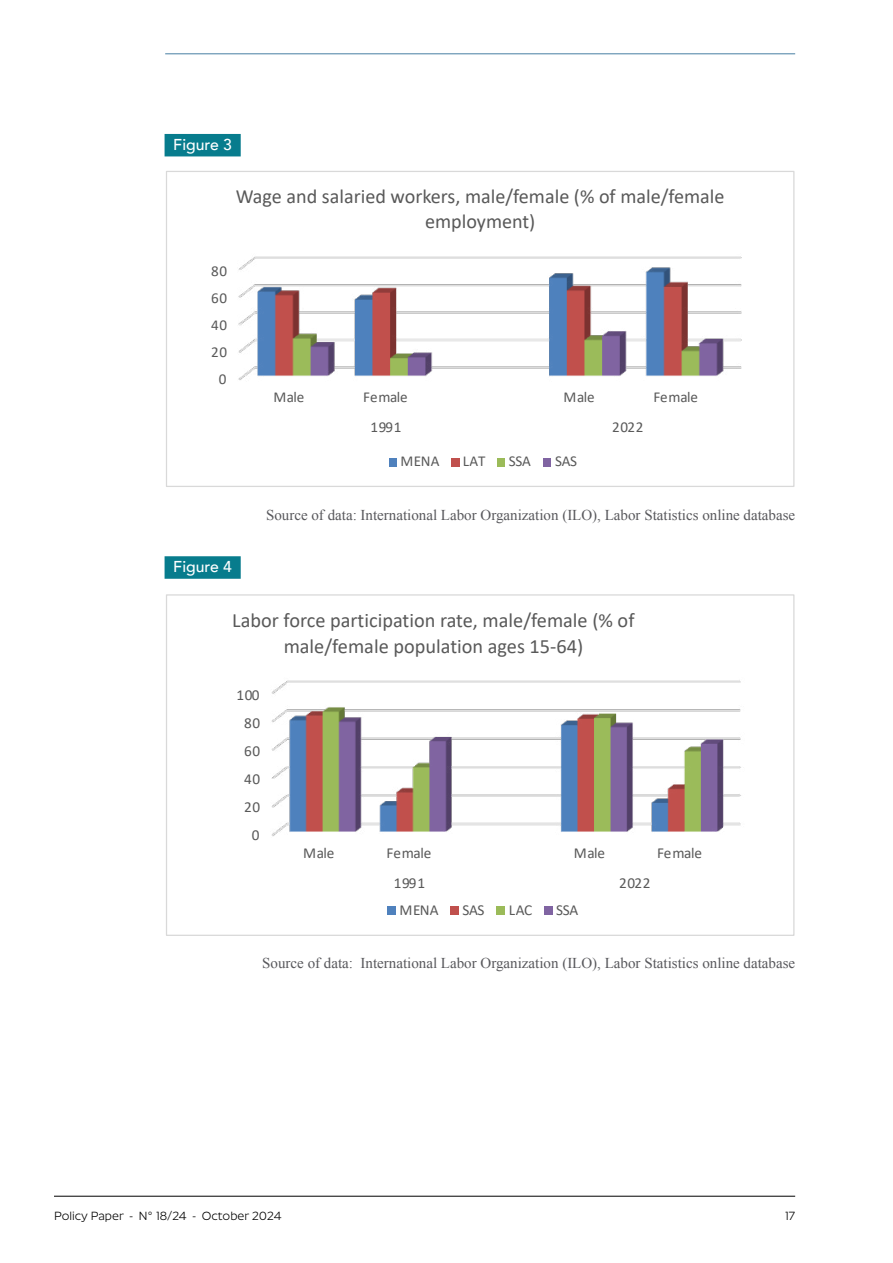
<style>
.page{position:relative;width:893px;height:1263px;background:#fff}
.page>*{position:absolute;margin:0;border:0;box-sizing:border-box;transform-origin:0 0}
.t1{font:20.25px/25.3px "Calibri";color:#595959;text-align:center}
.t2{font:20.1px/25.2px "Calibri";color:#595959;text-align:center}
.t3{font:500 15.75px "Avenir";color:#fff}
.t4{font:15.3px "Calibri";letter-spacing:-.005em;color:#595959}
.t5{font:15.15px "Calibri";letter-spacing:-.005em;color:#595959}
.t6{font:15px "Times New Roman";color:#58585c}
.t7{font:12px "Roundo";color:#000}
</style>
<div class="page">
<hr style="left:54px;top:1196px;width:741px;height:1px;background:#000">
<hr style="left:165px;top:54px;width:630px;height:1px;background:#477ea3">
<div style="left:165px;top:134px;width:76px;height:22px;background:#077c8d"></div>
<div style="left:165px;top:556px;width:76px;height:23px;background:#077c8d"></div>
<img style="left:238px;top:256px;width:504px;height:124px">
<div style="left:389px;top:458px;width:8px;height:8px;background:#4f81bd"></div>
<div style="left:451px;top:458px;width:9px;height:8px;background:#c0504d"></div>
<div style="left:497px;top:458px;width:8px;height:8px;background:#9bbb59"></div>
<div style="left:544px;top:458px;width:7px;height:8px;background:#8064a2"></div>
<img style="left:271px;top:680px;width:470px;height:156px">
<div style="left:387px;top:906px;width:9px;height:9px;background:#4f81bd"></div>
<div style="left:450px;top:906px;width:9px;height:9px;background:#c0504d"></div>
<div style="left:497px;top:906px;width:8px;height:9px;background:#9bbb59"></div>
<div style="left:544px;top:906px;width:9px;height:9px;background:#8064a2"></div>
<p class="t3" style="left:173px;top:131px;width:60px">Figure 3</p>
<h2 class="t2" style="left:236px;top:183px;width:490px">Wage and salaried workers, male/female (% of male/female employment)</h2>
<p class="t5" style="left:211px;top:261px;width:18px">80</p>
<p class="t5" style="left:211px;top:288px;width:18px">60</p>
<p class="t5" style="left:211px;top:315px;width:18px">40</p>
<p class="t5" style="left:211px;top:341px;width:18px">20</p>
<p class="t5" style="left:219px;top:368px;width:9px">0</p>
<p class="t5" style="left:273px;top:387px;width:33px">Male</p>
<p class="t5" style="left:363px;top:387px;width:46px">Female</p>
<p class="t5" style="left:564px;top:387px;width:33px">Male</p>
<p class="t5" style="left:653px;top:387px;width:46px">Female</p>
<p class="t5" style="left:370px;top:416px;width:33px">1991</p>
<p class="t5" style="left:612px;top:416px;width:33px">2022</p>
<p class="t5" style="left:401px;top:451px;width:40px">MENA</p>
<p class="t5" style="left:463px;top:451px;width:24px">LAT</p>
<p class="t5" style="left:509px;top:451px;width:24px">SSA</p>
<p class="t5" style="left:555px;top:451px;width:24px">SAS</p>
<p class="t6" style="left:266px;top:505px;width:531px">Source of data: International Labor Organization (ILO), Labor Statistics online database</p>
<p class="t3" style="left:173px;top:553px;width:60px">Figure 4</p>
<h1 class="t1" style="left:232px;top:607px;width:404px">Labor force participation rate, male/female (% of male/female population ages 15-64)</h1>
<p class="t4" style="left:236px;top:684px;width:24px">100</p>
<p class="t4" style="left:244px;top:712px;width:18px">80</p>
<p class="t4" style="left:244px;top:740px;width:18px">60</p>
<p class="t4" style="left:244px;top:768px;width:18px">40</p>
<p class="t4" style="left:244px;top:796px;width:18px">20</p>
<p class="t4" style="left:252px;top:824px;width:9px">0</p>
<p class="t4" style="left:303px;top:842px;width:33px">Male</p>
<p class="t4" style="left:387px;top:842px;width:46px">Female</p>
<p class="t4" style="left:574px;top:842px;width:33px">Male</p>
<p class="t4" style="left:657px;top:842px;width:46px">Female</p>
<p class="t4" style="left:394px;top:872px;width:33px">1991</p>
<p class="t4" style="left:619px;top:872px;width:33px">2022</p>
<p class="t4" style="left:399px;top:899px;width:41px">MENA</p>
<p class="t4" style="left:462px;top:899px;width:24px">SAS</p>
<p class="t4" style="left:509px;top:899px;width:25px">LAC</p>
<p class="t4" style="left:556px;top:899px;width:24px">SSA</p>
<p class="t6" style="left:262px;top:953px;width:534px">Source of data: International Labor Organization (ILO), Labor Statistics online database</p>
<p class="t7" style="left:54px;top:1209px;width:229px">Policy Paper - N° 18/24 - October 2024</p>
<p class="t7" style="left:785px;top:1209px;width:11px">17</p>
</div>
